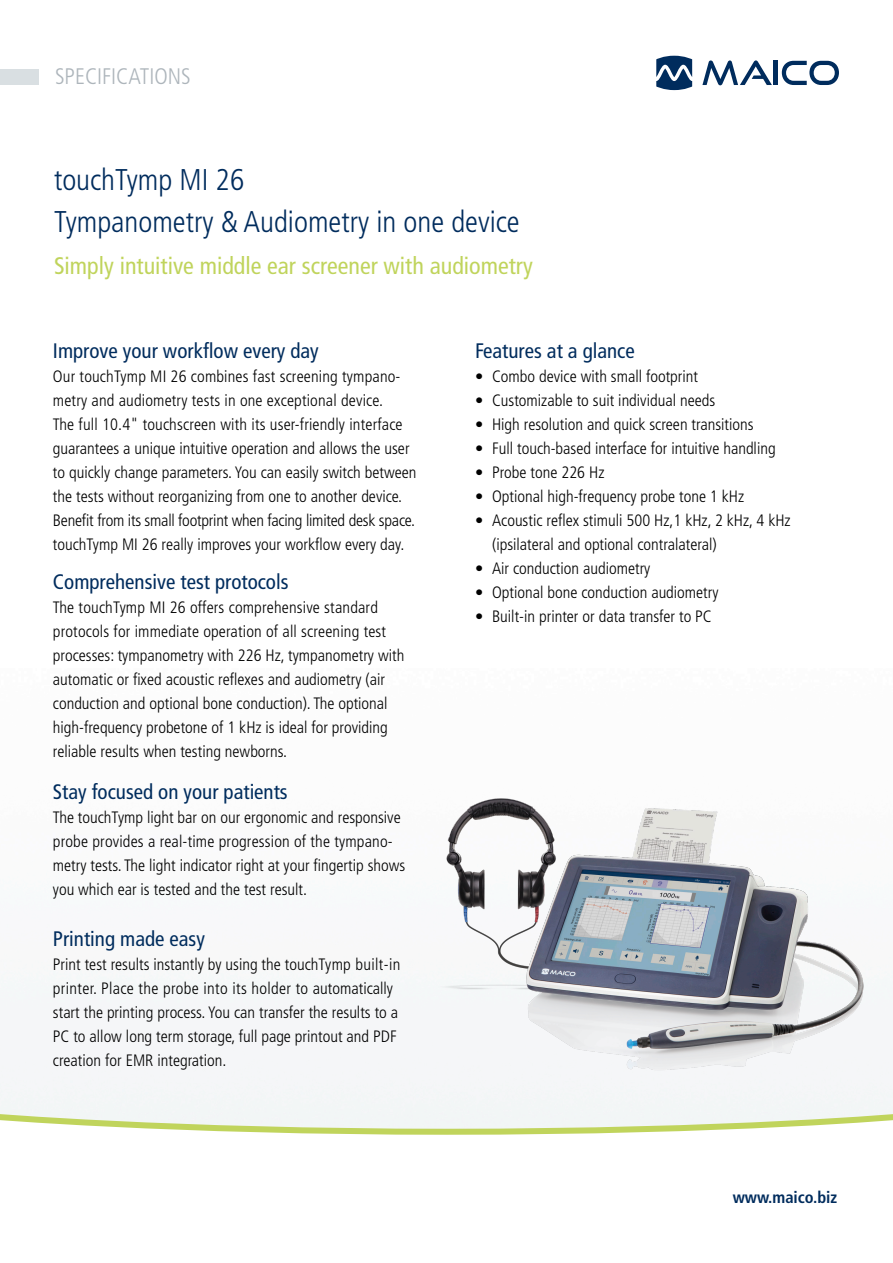
<style>
.page{position:relative;width:893px;height:1263px;background:#fff}
.page>*{position:absolute;margin:0;border:0;box-sizing:border-box;transform-origin:0 0}
.t1{font:300 condensed 30px/42px "Frutiger LT Std";color:#002c5d}
.t2{font:condensed 24px "Frutiger LT Std";color:#c0d45c}
.t3{font:300 condensed 22.5px "Frutiger LT";color:#adb5bb}
.t4{font:condensed 21px "Frutiger LT Std";color:#002c5d}
.t5{font:300 condensed 16.5px/24px "Frutiger LT";color:#000}
.t6{font:700 condensed 16.5px "Frutiger LT";color:#002c5d}
</style>
<div class="page">
<svg style="left:0;top:1110px;width:893px;height:25px"></svg>
<svg style="left:702px;top:60px;width:70px;height:25px"></svg>
<hr style="left:774px;top:61px;width:4px;height:24px;background:#002c5d">
<svg style="left:782px;top:61px;width:57px;height:24px"></svg>
<svg style="left:656px;top:56px;width:36px;height:34px"></svg>
<div style="left:0;top:69px;width:38px;height:16px;background:#d9dfe2"></div>
<img style="left:427px;top:772px;width:466px;height:310px">
<h3 class="t3" style="left:55px;top:64px;width:137px">SPECIFICATIONS</h3>
<h1 class="t1" style="left:54px;top:159px;width:467px">touchTymp MI 26<br>Tympanometry &amp; Audiometry in one device</h1>
<h2 class="t2" style="left:54px;top:252px;width:480px">Simply intuitive middle ear screener with audiometry</h2>
<p class="t4" style="left:53px;top:339px;width:267px">Improve your workflow every day</p>
<p class="t5" style="left:53px;top:365px;width:365px">Our touchTymp MI 26 combines fast screening tympano&shy;metry and audiometry tests in one exceptional device.<br>The full 10.4" touchscreen with its user-friendly interface guarantees a unique intuitive operation and allows the user to quickly change parameters. You can easily switch between the tests without reorganizing from one to another device.<br>Benefit from its small footprint when facing limited desk space. touchTymp MI 26 really improves your workflow every day.</p>
<p class="t4" style="left:53px;top:570px;width:237px">Comprehensive test protocols</p>
<p class="t5" style="left:53px;top:596px;width:353px">The touchTymp MI 26 offers comprehensive standard protocols for immediate operation of all screening test processes: tympanometry with 226 Hz, tympanometry with automatic or fixed acoustic reflexes and audiometry (air conduction and optional bone conduction). The optional high-frequency probetone of 1 kHz is ideal for providing reliable results when testing newborns.</p>
<p class="t4" style="left:53px;top:780px;width:236px">Stay focused on your patients</p>
<p class="t5" style="left:53px;top:806px;width:354px">The touchTymp light bar on our ergonomic and responsive probe provides a real-time progression of the tympano&shy;metry tests. The light indicator right at your fingertip shows you which ear is tested and the test result.</p>
<p class="t4" style="left:53px;top:927px;width:153px">Printing made easy</p>
<p class="t5" style="left:53px;top:953px;width:349px">Print test results instantly by using the touchTymp built-in printer. Place the probe into its holder to automatically start the printing process. You can transfer the results to a PC to allow long term storage, full page printout and PDF creation for EMR integration.</p>
<p class="t4" style="left:475px;top:339px;width:161px">Features at a glance</p>
<p class="t5" style="left:475px;top:365px;width:225px">• Combo device with small footprint</p>
<p class="t5" style="left:475px;top:389px;width:242px">• Customizable to suit individual needs</p>
<p class="t5" style="left:475px;top:413px;width:280px">• High resolution and quick screen transitions</p>
<p class="t5" style="left:475px;top:437px;width:302px">• Full touch-based interface for intuitive handling</p>
<p class="t5" style="left:475px;top:461px;width:131px">• Probe tone 226 Hz</p>
<p class="t5" style="left:475px;top:485px;width:271px">• Optional high-frequency probe tone 1 kHz</p>
<p class="t5" style="left:492px;top:509px;width:300px;text-indent:-17px">• Acoustic reflex stimuli 500 Hz,1 kHz, 2 kHz, 4 kHz (ipsilateral and optional contralateral)</p>
<p class="t5" style="left:475px;top:557px;width:177px">• Air conduction audiometry</p>
<p class="t5" style="left:475px;top:581px;width:245px">• Optional bone conduction audiometry</p>
<p class="t5" style="left:475px;top:605px;width:238px">• Built-in printer or data transfer to PC</p>
<p class="t6" style="left:733px;top:1188px;width:106px">www.maico.biz</p>
</div>
